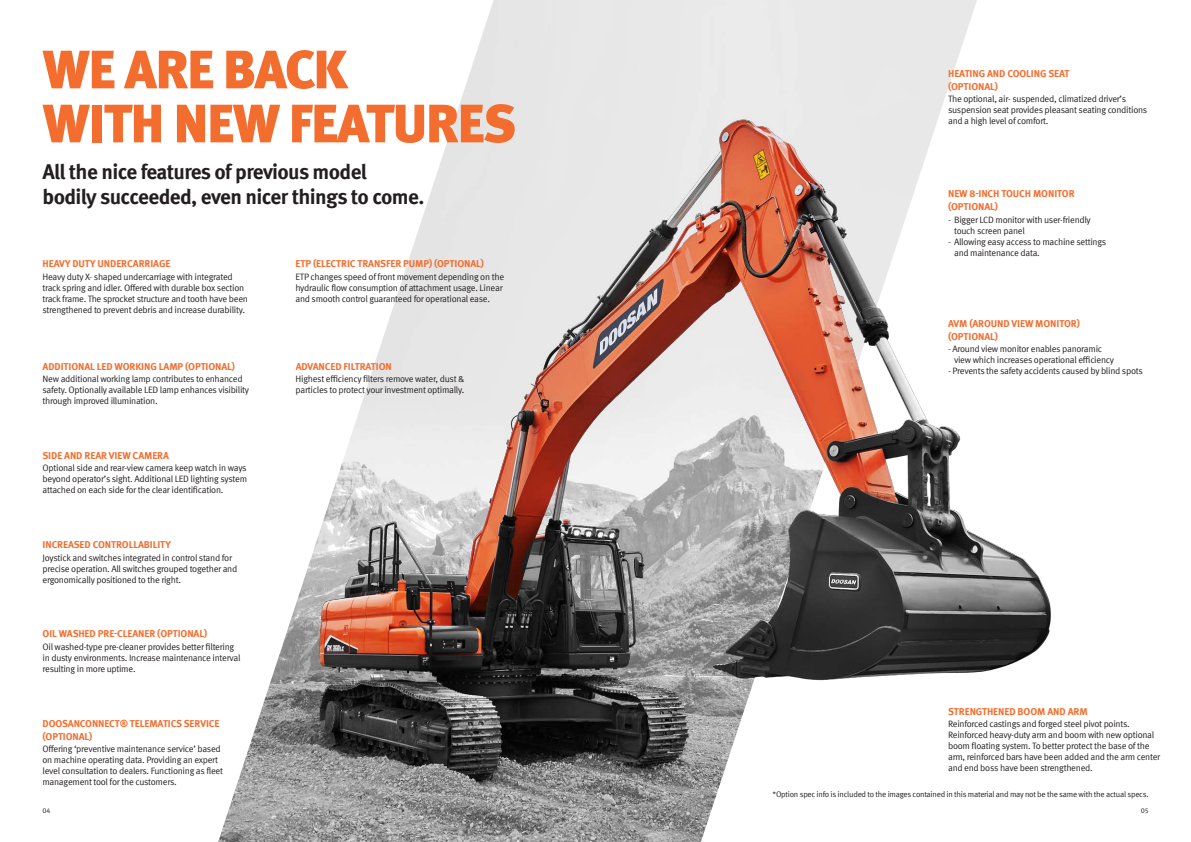
<style>
.page{position:relative;width:1191px;height:842px;background:#fff}
.page>*{position:absolute;margin:0;border:0;box-sizing:border-box;transform-origin:0 0}
.t1{font:900 54px/54px "Meta Pro";letter-spacing:-.03em;color:#f36d2e}
.t2{font:700 21px "Meta Pro";letter-spacing:-.03em;color:#231f20}
.t3{font:700 10px/13px "Meta Pro";letter-spacing:-.01em;color:#f36d2e}
.t4{font:9.2px/11px "Meta Pro";letter-spacing:-.03em;color:#231f20}
.t5{font:8px "Meta Pro";letter-spacing:-.03em;color:#231f20}
.t6{font:7px "Meta Pro";color:#231f20}
</style>
<div class="page">
<img style="left:218px;top:0;width:759px;height:842px">
<img style="left:308px;top:10px;width:743px;height:832px">
<p class="t1" style="left:43px;top:40px;width:475px">WE ARE BACK<br>WITH NEW FEATURES</p>
<p class="t2" style="left:43px;top:155px;width:326px">All the nice features of previous model</p>
<p class="t2" style="left:43px;top:180px;width:383px">bodily succeeded, even nicer things to come.</p>
<p class="t3" style="left:43px;top:257px;width:129px">HEAVY DUTY UNDERCARRIAGE</p>
<p class="t4" style="left:43px;top:270px;width:207px">Heavy duty X- shaped undercarriage with integrated track spring and idler. Offered with durable box section track frame. The sprocket structure and tooth have been strengthened to prevent debris and increase durability.</p>
<p class="t3" style="left:43px;top:359px;width:194px">ADDITIONAL LED WORKING LAMP (OPTIONAL)</p>
<p class="t4" style="left:43px;top:373px;width:208px">New additional working lamp contributes to enhanced safety. Optionally available LED lamp enhances visibility through improved illumination.</p>
<p class="t3" style="left:43px;top:449px;width:128px">SIDE AND REAR VIEW CAMERA</p>
<p class="t4" style="left:43px;top:462px;width:206px;text-align:justify">Optional side and rear-view camera keep watch in ways beyond operator’s sight. Additional LED lighting system attached on each side for the clear identification.</p>
<p class="t3" style="left:43px;top:538px;width:130px">INCREASED CONTROLLABILITY</p>
<p class="t4" style="left:43px;top:551px;width:196px">Joystick and switches integrated in control stand for precise operation. All switches grouped together and ergonomically positioned to the right.</p>
<p class="t3" style="left:43px;top:627px;width:166px">OIL WASHED PRE-CLEANER (OPTIONAL)</p>
<p class="t4" style="left:43px;top:640px;width:199px">Oil washed-type pre-cleaner provides better filtering in dusty environments. Increase maintenance interval resulting in more uptime.</p>
<p class="t3" style="left:43px;top:716px;width:178px">DOOSANCONNECT® TELEMATICS SERVICE (OPTIONAL)</p>
<p class="t4" style="left:43px;top:742px;width:182px">Offering ‘preventive maintenance service’ based on machine operating data. Providing an expert level consultation to dealers. Functioning as fleet management tool for the customers.</p>
<p class="t3" style="left:295px;top:257px;width:190px">ETP (ELECTRIC TRANSFER PUMP) (OPTIONAL)</p>
<p class="t4" style="left:295px;top:270px;width:210px">ETP changes speed of front movement depending on the hydraulic flow consumption of attachment usage. Linear and smooth control guaranteed for operational ease.</p>
<p class="t3" style="left:296px;top:359px;width:98px">ADVANCED FILTRATION</p>
<p class="t4" style="left:296px;top:373px;width:170px">Highest efficiency filters remove water, dust &amp; particles to protect your investment optimally.</p>
<p class="t3" style="left:948px;top:66px;width:123px">HEATING AND COOLING SEAT (OPTIONAL)</p>
<p class="t4" style="left:948px;top:93px;width:201px">The optional, air- suspended, climatized driver’s suspension seat provides pleasant seating conditions and a high level of comfort.</p>
<p class="t3" style="left:948px;top:187px;width:128px">NEW 8-INCH TOUCH MONITOR (OPTIONAL)</p>
<p class="t4" style="left:954px;top:213px;width:138px;text-indent:-6px">- Bigger LCD monitor with user-friendly touch screen panel</p>
<p class="t4" style="left:954px;top:235px;width:154px;text-indent:-6px">- Allowing easy access to machine settings and maintenance data.</p>
<p class="t3" style="left:948px;top:316px;width:133px">AVM (AROUND VIEW MONITOR) (OPTIONAL)</p>
<p class="t4" style="left:954px;top:343px;width:162px;text-indent:-6px">- Around view monitor enables panoramic view which increases operational efficiency</p>
<p class="t4" style="left:948px;top:365px;width:196px">- Prevents the safety accidents caused by blind spots</p>
<p class="t3" style="left:948px;top:704px;width:141px">STRENGTHENED BOOM AND ARM</p>
<p class="t4" style="left:948px;top:718px;width:214px">Reinforced castings and forged steel pivot points.<br>Reinforced heavy-duty arm and boom with new optional boom floating system. To better protect the base of the arm, reinforced bars have been added and the arm center and end boss have been strengthened.</p>
<p class="t5" style="left:772px;top:788px;width:378px">*Option spec info is included to the images contained in this material and may not be the same with the actual specs.</p>
<p class="t6" style="left:43px;top:805px;width:10px">04</p>
<p class="t6" style="left:1140px;top:805px;width:9px">05</p>
</div>
